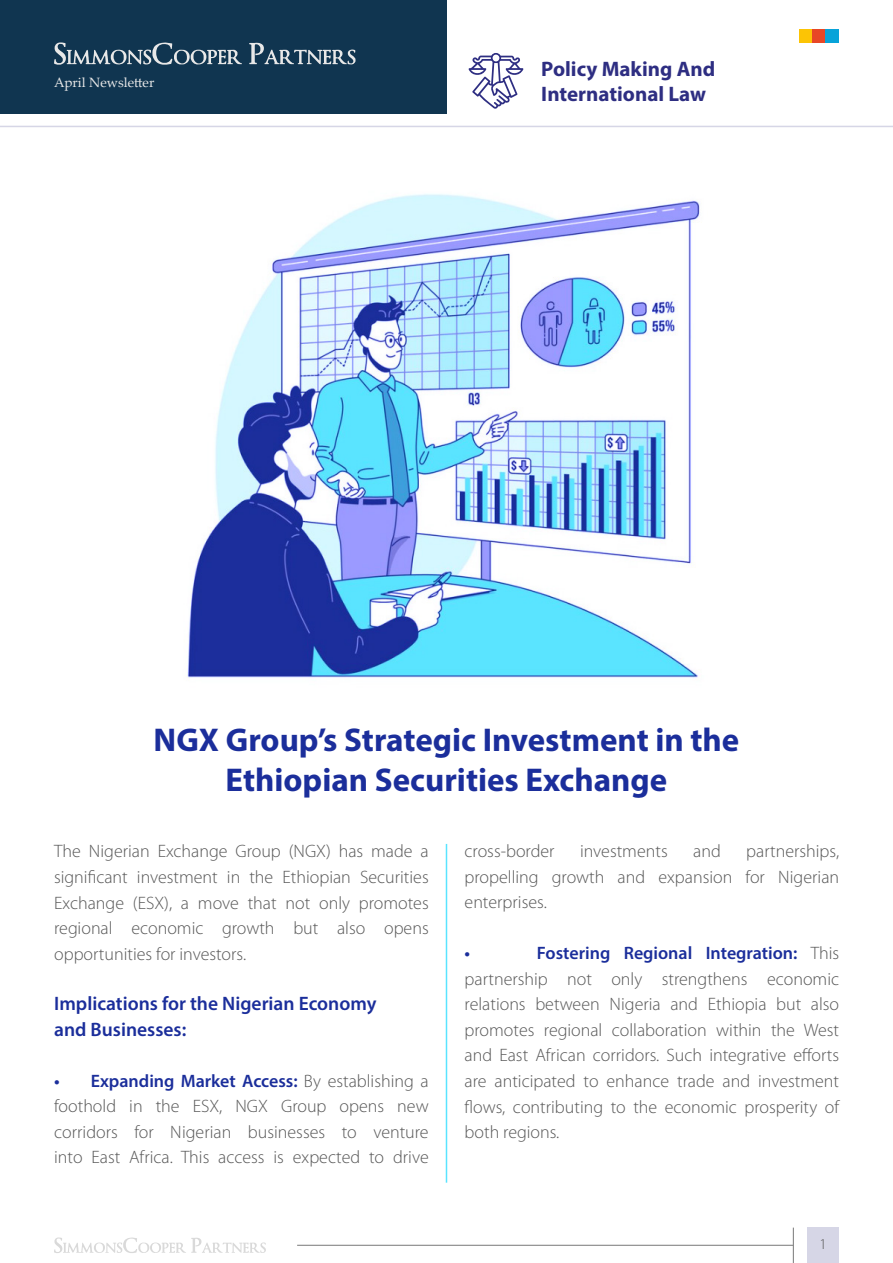
<style>
.page{position:relative;width:893px;height:1263px;background:#fff}
.page>*{position:absolute;margin:0;border:0;box-sizing:border-box;transform-origin:0 0}
.t1{font:700 33px/40.5px "Myriad Pro";color:#1b2e9b;text-align:center}
.t2{font:700 21px/25.2px "Myriad Pro";color:#2e2e82}
.t3{font:600 19.5px/25.5px "Myriad Pro";color:#1b2e9b}
.t4{font:300 18px/25.5px "Myriad Pro";color:#575757;text-align:justify}
.t5{font:600 18px "Myriad Pro";color:#1b2e9b}
.t6{font:300 15px "Myriad Pro";color:#575757}
.t7{font:13.5px "Palatino Linotype";color:#e8e8e8}
.s1{font-weight:600;color:#1b2e9b}
</style>
<div class="page">
<svg style="left:54px;top:1237px;width:212px;height:16px"></svg>
<hr style="left:297px;top:1245px;width:496px;height:1px;background:#878787">
<hr style="left:793px;top:1227px;width:1px;height:36px;background:#878787">
<div style="left:807px;top:1227px;width:32px;height:36px;background:#d6d6e6"></div>
<div style="left:799px;top:29px;width:14px;height:13px;background:#fcc405"></div>
<div style="left:813px;top:29px;width:13px;height:13px;background:#e84726"></div>
<div style="left:826px;top:29px;width:13px;height:13px;background:#08a3d9"></div>
<img style="left:187px;top:194px;width:513px;height:484px">
<div style="left:0;top:0;width:446px;height:113px;background:#103550"></div>
<svg style="left:54px;top:42px;width:301px;height:23px"></svg>
<hr style="left:0;top:126px;width:893px;height:1px;background:#d6d6e6">
<hr style="left:446px;top:844px;width:1px;height:339px;background:#5ae4ff">
<svg style="left:468px;top:53px;width:56px;height:56px"></svg>
<p class="t7" style="left:54px;top:73px;width:102px">April Newsletter</p>
<p class="t2" style="left:541px;top:55px;width:175px">Policy Making And<br>International Law</p>
<h1 class="t1" style="left:154px;top:718px;width:587px">NGX Group’s Strategic Investment in the<br>Ethiopian Securities Exchange</h1>
<p class="t4" style="left:54px;top:839px;width:376px">The Nigerian Exchange Group (NGX) has made a significant investment in the Ethiopian Securities Exchange (ESX), a move that not only promotes regional economic growth but also opens opportunities for investors.</p>
<p class="t3" style="left:54px;top:991px;width:324px">Implications for the Nigerian Economy and Businesses:</p>
<p class="t4" style="left:54px;top:1068px;width:376px"><span class="s1">• Expanding Market Access:</span> By establishing a foothold in the ESX, NGX Group opens new corridors for Nigerian businesses to venture into East Africa. This access is expected to drive</p>
<p class="t4" style="left:465px;top:839px;width:91px">cross-border</p>
<p class="t4" style="left:580px;top:839px;width:89px">investments</p>
<p class="t4" style="left:693px;top:839px;width:29px">and</p>
<p class="t4" style="left:465px;top:839px;width:376px;text-indent:282px">partnerships, propelling growth and expansion for Nigerian enterprises.</p>
<p class="t4" style="left:465px;top:941px;width:376px;text-indent:72px"><span class="s1">Fostering Regional Integration:</span> This partnership not only strengthens economic relations between Nigeria and Ethiopia but also promotes regional collaboration within the West and East African corridors. Such integrative efforts are anticipated to enhance trade and investment flows, contributing to the economic prosperity of both regions.</p>
<p class="t5" style="left:465px;top:942px;width:7px">•</p>
<p class="t6" style="left:819px;top:1235px;width:9px">1</p>
</div>
